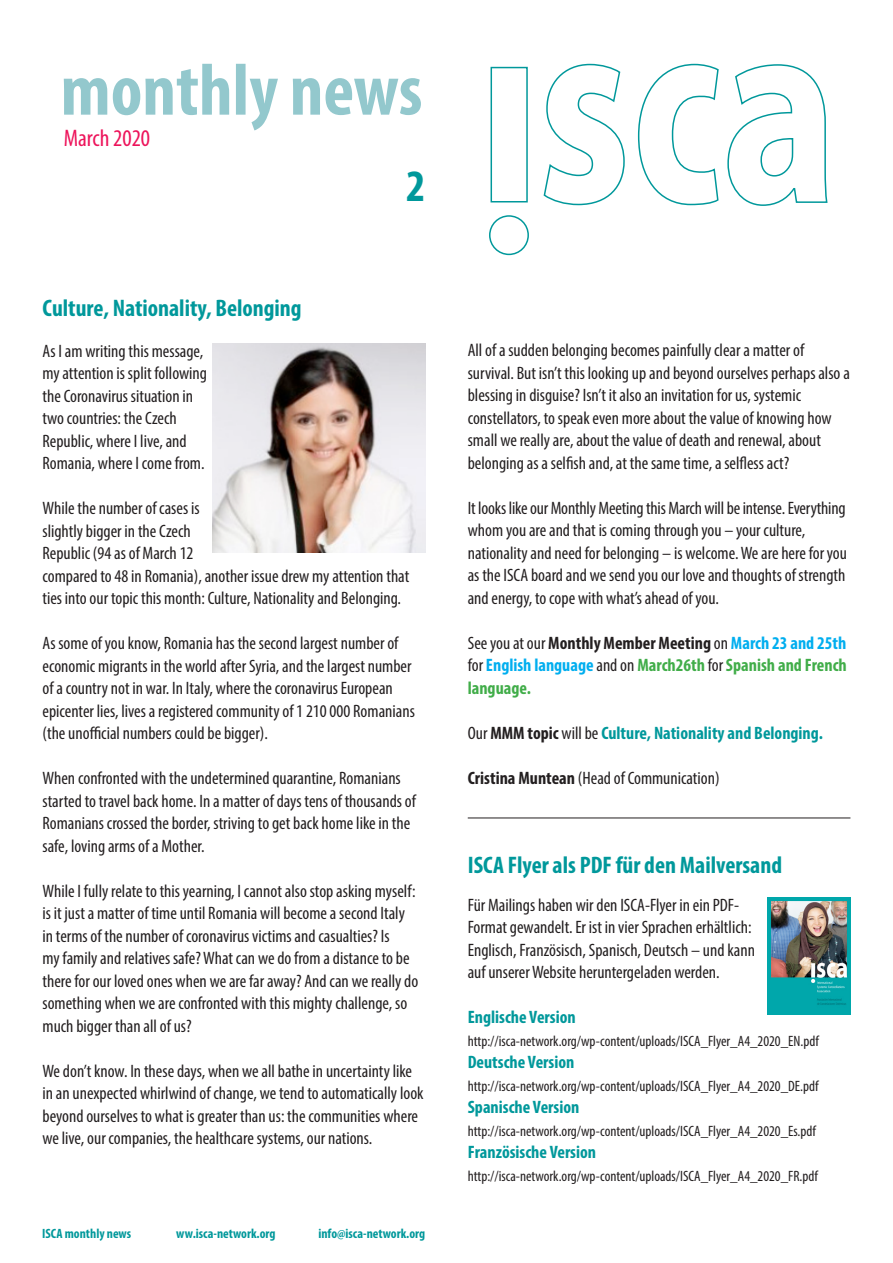
<style>
.page{position:relative;width:893px;height:1263px;background:#fff}
.page>*{position:absolute;margin:0;border:0;box-sizing:border-box;transform-origin:0 0}
.t1{font:700 condensed 45px "Myriad Pro";color:#00989b}
.t2{font:700 condensed 24px "Myriad Pro";color:#00989b}
.t3{font:condensed 24px "Myriad Pro";color:#ed145b}
.t4{font:condensed 18px/22.5px "Myriad Pro";color:#231f20}
.t5{font:700 condensed 18px "Myriad Pro";color:#00989b}
.t6{font:700 condensed 18px/22.5px "Myriad Pro";color:#41ad49;text-align:justify}
.t7{font:condensed 15px "Myriad Pro";color:#231f20}
.t8{font:700 condensed 13.5px "Myriad Pro";color:#00989b}
.s1{font-weight:400;color:#231f20}
.s2{color:#231f20}
.s3{color:#00aeef}
.s4{font-weight:700}
</style>
<div class="page">
<div style="left:491px;top:67px;width:37px;height:135px;background:#fff;border:2px solid #00989b"></div>
<svg style="left:543px;top:63px;width:82px;height:143px"></svg>
<svg style="left:637px;top:63px;width:82px;height:143px"></svg>
<svg style="left:727px;top:64px;width:101px;height:142px"></svg>
<div style="left:489px;top:215px;width:40px;height:40px;border:2px solid #00989b;border-radius:50%"></div>
<svg style="left:64px;top:64px;width:357px;height:66px"></svg>
<img style="left:768px;top:898px;width:82px;height:116px">
<img style="left:213px;top:343px;width:212px;height:209px">
<hr style="left:468px;top:817px;width:382px;height:1px;background:#231f20">
<h2 class="t3" style="left:64px;top:123px;width:88px">March 2020</h2>
<h2 class="t2" style="left:43px;top:293px;width:261px">Culture, Nationality, Belonging</h2>
<h1 class="t1" style="left:406px;top:158px;width:21px">2</h1>
<p class="t4" style="left:43px;top:339px;width:166px">As I am writing this message, my attention is split following the Coronavirus situation in two countries: the Czech<br>Republic, where I live, and<br>Romania, where I come from.</p>
<p class="t4" style="left:43px;top:497px;width:368px">While the number of cases is<br>slightly bigger in the Czech<br>Republic (94 as of March 12<br>compared to 48 in Romania), another issue drew my attention that ties into our topic this month: Culture, Nationality and Belonging.</p>
<p class="t4" style="left:43px;top:632px;width:374px">As some of you know, Romania has the second largest number of economic migrants in the world after Syria, and the largest number of a country not in war. In Italy, where the coronavirus European epicenter lies, lives a registered community of 1 210 000 Romanians (the unofficial numbers could be bigger).</p>
<p class="t4" style="left:43px;top:767px;width:375px">When confronted with the undetermined quarantine, Romanians started to travel back home. In a matter of days tens of thousands of Romanians crossed the border, striving to get back home like in the safe, loving arms of a Mother.</p>
<p class="t4" style="left:43px;top:879px;width:377px">While I fully relate to this yearning, I cannot also stop asking myself: is it just a matter of time until Romania will become a second Italy in terms of the number of coronavirus victims and casualties? Is<br>my family and relatives safe? What can we do from a distance to be there for our loved ones when we are far away? And can we really do something when we are confronted with this mighty challenge, so much bigger than all of us?</p>
<p class="t4" style="left:43px;top:1059px;width:383px">We don’t know. In these days, when we all bathe in uncertainty like in an unexpected whirlwind of change, we tend to automatically look beyond ourselves to what is greater than us: the communities where we live, our companies, the healthcare systems, our nations.</p>
<p class="t8" style="left:42px;top:1225px;width:90px">ISCA monthly news</p>
<p class="t8" style="left:176px;top:1225px;width:101px">ww.isca-network.org</p>
<p class="t8" style="left:318px;top:1225px;width:108px">info@isca-network.org</p>
<p class="t4" style="left:468px;top:339px;width:384px">All of a sudden belonging becomes painfully clear a matter of survival. But isn’t this looking up and beyond ourselves perhaps also a blessing in disguise? Isn’t it also an invitation for us, systemic constellators, to speak even more about the value of knowing how small we really are, about the value of death and renewal, about belonging as a selfish and, at the same time, a selfless act?</p>
<p class="t4" style="left:468px;top:496px;width:381px">It looks like our Monthly Meeting this March will be intense. Everything whom you are and that is coming through you – your culture, nationality and need for belonging – is welcome. We are here for you as the ISCA board and we send you our love and thoughts of strength and energy, to cope with what’s ahead of you.</p>
<p class="t6" style="left:468px;top:631px;width:381px"><span class="s1">See you at our</span> <span class="s2">Monthly Member Meeting</span> <span class="s1">on</span> <span class="s3">March 23 and 25th </span><span class="s1">for</span> <span class="s3">English language</span> <span class="s1">and on</span> March26th <span class="s1">for</span> Spanish and French language.</p>
<p class="t5" style="left:468px;top:721px;width:357px"><span class="s1">Our</span> <span class="s2">MMM topic</span> <span class="s1">will be</span> Culture, Nationality and Belonging.</p>
<p class="t4" style="left:468px;top:766px;width:253px"><span class="s4">Cristina Muntean</span> (Head of Communication)</p>
<h2 class="t2" style="left:468px;top:850px;width:316px">ISCA Flyer als PDF für den Mailversand</h2>
<p class="t4" style="left:468px;top:893px;width:289px">Für Mailings haben wir den ISCA-Flyer in ein PDF-Format gewandelt. Er ist in vier Sprachen erhältlich:<br>Englisch, Französisch, Spanisch, Deutsch – und kann auf unserer Website heruntergeladen werden.</p>
<p class="t5" style="left:468px;top:1006px;width:109px">Englische Version</p>
<p class="t7" style="left:468px;top:1032px;width:353px">http://isca-network.org/wp-content/uploads/ISCA_Flyer_A4_2020_EN.pdf</p>
<p class="t5" style="left:468px;top:1051px;width:108px">Deutsche Version</p>
<p class="t7" style="left:468px;top:1077px;width:352px">http://isca-network.org/wp-content/uploads/ISCA_Flyer_A4_2020_DE.pdf</p>
<p class="t5" style="left:468px;top:1096px;width:113px">Spanische Version</p>
<p class="t7" style="left:468px;top:1122px;width:350px">http://isca-network.org/wp-content/uploads/ISCA_Flyer_A4_2020_Es.pdf</p>
<p class="t5" style="left:468px;top:1141px;width:130px">Französische Version</p>
<p class="t7" style="left:468px;top:1167px;width:352px">http://isca-network.org/wp-content/uploads/ISCA_Flyer_A4_2020_FR.pdf</p>
</div>
